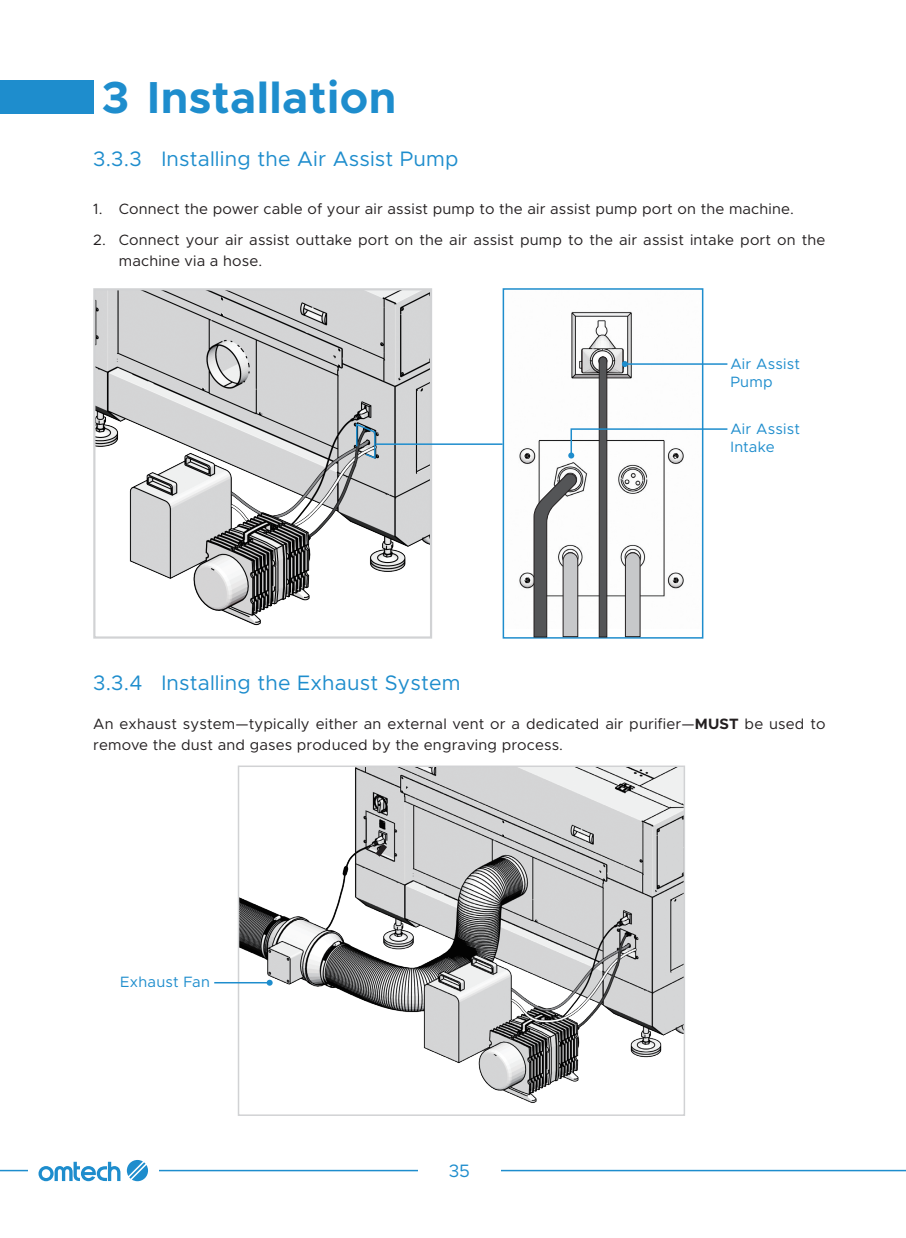
<style>
.page{position:relative;width:906px;height:1238px;background:#fff}
.page>*{position:absolute;margin:0;border:0;box-sizing:border-box;transform-origin:0 0}
.t1{font:700 45px "Metropolis";letter-spacing:.01em;color:#1e8dcd}
.t2{font:21px "Metropolis";letter-spacing:.01em;color:#1e8dcd}
.t3{font:18px "Metropolis";color:#1e8dcd}
.t4{font:15px/21px "Metropolis";letter-spacing:.01em;color:#231f20}
.t5{font:15px/18px "Metropolis";letter-spacing:.02em;color:#1e8dcd}
.s1{font-weight:700}
</style>
<div class="page">
<div style="left:0;top:80px;width:93px;height:34px;background:#1e8dcd"></div>
<hr style="left:0;top:1169px;width:906px;height:2px;background:#1e8dcd">
<div style="left:28px;top:1149px;width:130px;height:42px;background:#fff"></div>
<svg style="left:38px;top:1161px;width:82px;height:20px"></svg>
<svg style="left:127px;top:1160px;width:21px;height:21px"></svg>
<div style="left:418px;top:1161px;width:83px;height:18px;background:#fff"></div>
<img style="left:519px;top:311px;width:113px;height:278px">
<div style="left:502px;top:288px;width:201px;height:350px;border:2px solid #1e8dcd"></div>
<svg style="left:533px;top:356px;width:195px;height:281px"></svg>
<img style="left:96px;top:291px;width:333px;height:335px">
<div style="left:93px;top:288px;width:339px;height:350px;border:2px solid #d1d2d4"></div>
<hr style="left:375px;top:443px;width:127px;height:2px;background:#1e8dcd">
<svg style="left:355px;top:422px;width:21px;height:38px"></svg>
<img style="left:241px;top:768px;width:441px;height:335px">
<div style="left:238px;top:765px;width:447px;height:350px;border:2px solid #d1d2d4"></div>
<hr style="left:214px;top:981px;width:56px;height:2px;background:#1e8dcd">
<svg style="left:267px;top:979px;width:6px;height:6px"></svg>
<svg style="left:375px;top:843px;width:12px;height:13px"></svg>
<h1 class="t1" style="left:102px;top:69px;width:296px">3 Installation</h1>
<h2 class="t2" style="left:93px;top:145px;width:367px">3.3.3 Installing the Air Assist Pump</h2>
<p class="t4" style="left:93px;top:198px;width:702px">1. Connect the power cable of your air assist pump to the air assist pump port on the machine.</p>
<p class="t4" style="left:119px;top:229px;width:708px;text-indent:-26px">2. Connect your air assist outtake port on the air assist pump to the air assist intake port on the machine via a hose.</p>
<p class="t5" style="left:730px;top:355px;width:71px">Air Assist<br>Pump</p>
<p class="t5" style="left:730px;top:420px;width:71px">Air Assist<br>Intake</p>
<h2 class="t2" style="left:93px;top:669px;width:369px">3.3.4 Installing the Exhaust System</h2>
<p class="t4" style="left:93px;top:712px;width:733px">An exhaust system—typically either an external vent or a dedicated air purifier—<span class="s1">MUST</span> be used to remove the dust and gases produced by the engraving process.</p>
<p class="t5" style="left:120px;top:973px;width:91px">Exhaust Fan</p>
<p class="t3" style="left:449px;top:1159px;width:23px">35</p>
</div>
